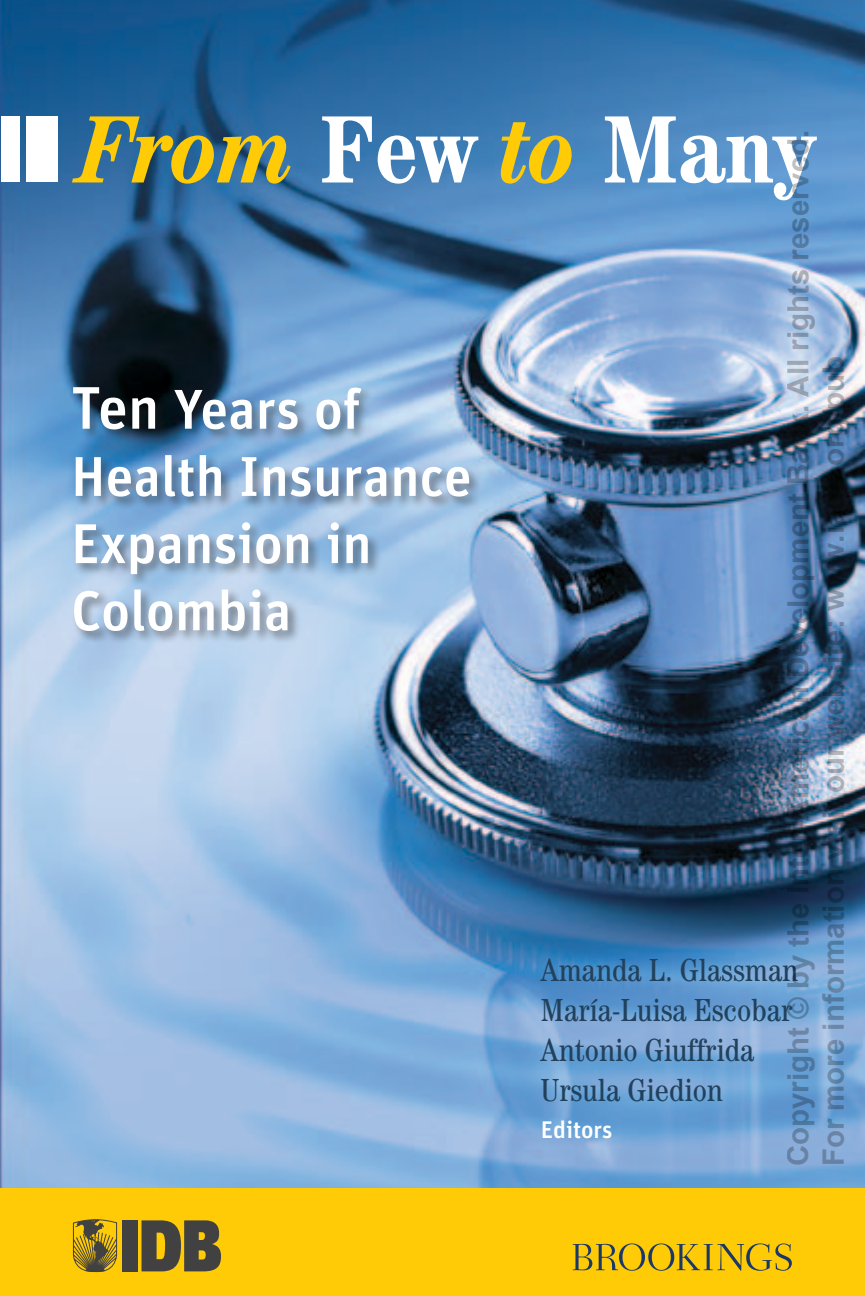
<style>
.page{position:relative;width:865px;height:1296px;background:#fff}
.page>*{position:absolute;margin:0;border:0;box-sizing:border-box;transform-origin:0 0}
.t1{font:700 condensed 96px "Century";color:#fff}
.t2{font:500 56px/67.2px "Unit";color:#fff}
.t3{font:condensed 32px/40px "Century";color:#22415d}
.t4{font:700 29.4px/35.4px "Arial";color:rgb(0 0 0/.25)}
.t5{font:500 24px "Unit";color:#fff}
.s1{font-style:italic;color:#ffca06}
.s2{font-size:60px}
</style>
<div class="page">
<img style="left:0;top:0;width:864px;height:1188px">
<div style="left:69px;top:383px;width:411px;height:260px;background:#231f20;opacity:.5"></div>
<div style="left:27px;top:116px;width:31px;height:66px;background:#fff"></div>
<div style="left:0;top:1188px;width:864px;height:108px;background:#ffca06"></div>
<div style="left:1px;top:116px;width:19px;height:66px;background:#fff"></div>
<svg style="left:572px;top:1243px;width:219px;height:28px"></svg>
<svg style="left:141px;top:1220px;width:80px;height:51px"></svg>
<div style="left:122px;top:1220px;width:16px;height:51px;background:#414142"></div>
<svg style="left:72px;top:1219px;width:46px;height:54px"></svg>
<h1 class="t1" style="left:81px;top:92px;width:735px"><span class="s1">From</span> Few <span class="s1">to</span> Many</h1>
<p class="t4" style="left:781px;top:1166px;width:1038px;rotate:-90deg">Copyright © by the Inter-American Development Bank. All rights reserved.<br>For more information visit our website: www.iadb.org/pub</p>
<h2 class="t2" style="left:71px;top:374px;width:402px"><span class="s2">Ten</span> Years of<br>Health Insurance<br>Expansion in<br>Colombia</h2>
<p class="t3" style="left:540px;top:949px;width:259px">Amanda L. Glassman<br>María-Luisa Escobar<br>Antonio Giuffrida<br>Ursula Giedion</p>
<p class="t5" style="left:540px;top:1115px;width:73px">Editors</p>
</div>
